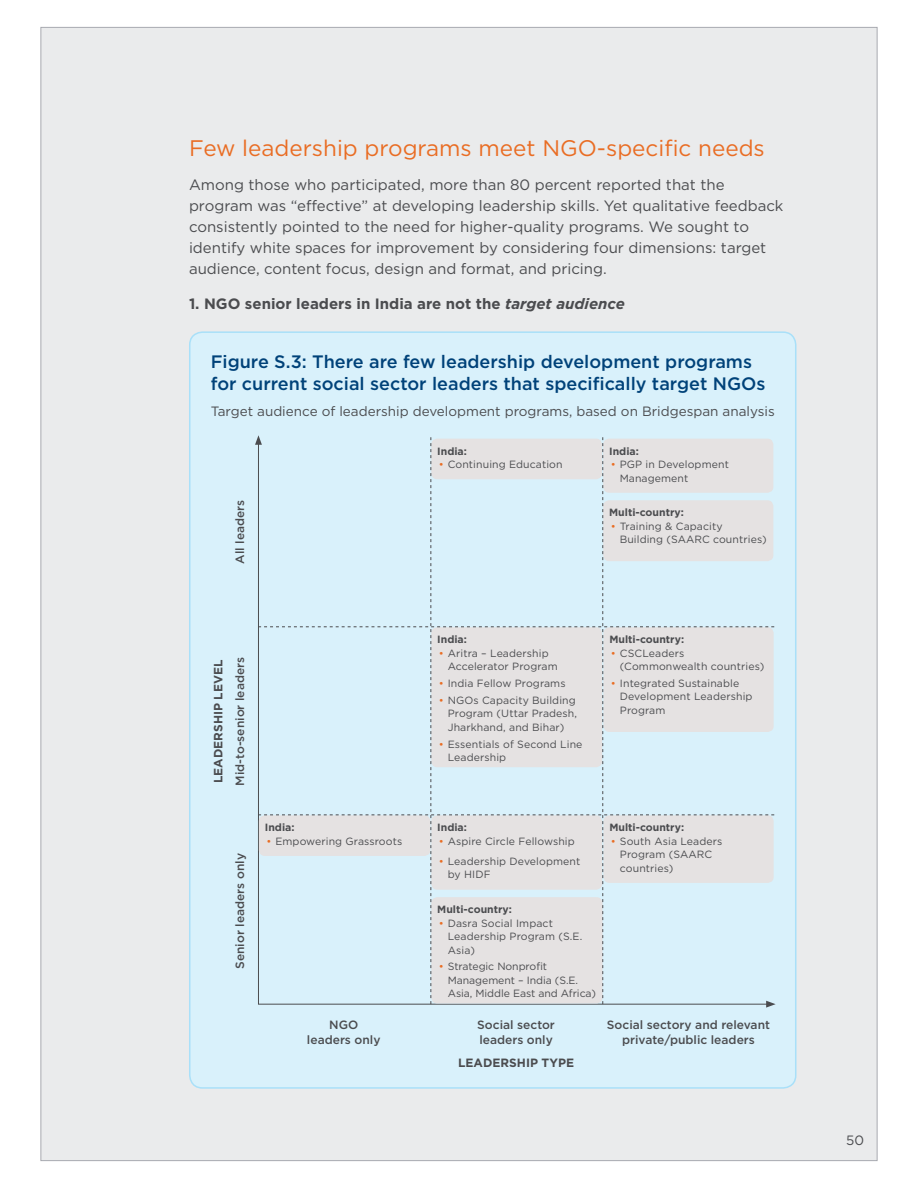
<style>
.page{position:relative;width:918px;height:1188px;background:#fff}
.page>*{position:absolute;margin:0;border:0;box-sizing:border-box;transform-origin:0 0}
._12-OrangeHead{font:22.5px "Gotham";color:#e96d24}
.t1{font:500 18px/22.5px "Gotham";color:#004279}
._08-BodyText{font:15px/21px "Gotham";color:#4b4c4f}
._08-BodyText-2{font:700 15px "Gotham";color:#4b4c4f}
.t2{font:13.5px "Gotham";color:#4b4c4f}
.t3{font:500 12px/15px "Gotham";color:#4b4c4f;text-align:center}
.t4{font:700 12px "Gotham";color:#4b4c4f}
.t5{font:10.5px/13.5px "Gotham";letter-spacing:.01em;color:#4b4c4f}
.t6{font:700 10.5px "Gotham";color:#4b4c4f}
.s1{font-style:italic}
.s2{color:#e96d24}
</style>
<div class="page">
<div style="left:40px;top:27px;width:838px;height:1134px;background:#eaebec;border:1px solid #a8aab0"></div>
<div style="left:190px;top:332px;width:606px;height:756px;background:#d9f1fb;border-radius:13px"></div>
<svg style="left:255px;top:435px;width:521px;height:573px"></svg>
<p class="_12-OrangeHead" style="left:189px;top:133px;width:577px">Few leadership programs meet NGO-specific needs</p>
<p class="_08-BodyText" style="left:189px;top:174px;width:596px">Among those who participated, more than 80 percent reported that the program was “effective” at developing leadership skills. Yet qualitative feedback consistently pointed to the need for higher-quality programs. We sought to identify white spaces for improvement by considering four dimensions: target audience, content focus, design and format, and pricing.</p>
<p class="_08-BodyText-2" style="left:189px;top:293px;width:437px">1. NGO senior leaders in India are not the <span class="s1">target audience</span></p>
<p class="t1" style="left:211px;top:350px;width:556px">Figure S.3: There are few leadership development programs for current social sector leaders that specifically target NGOs</p>
<p class="t2" style="left:211px;top:403px;width:566px">Target audience of leadership development programs, based on Bridgespan analysis</p>
<p class="t3" style="left:232px;top:564px;width:65px;rotate:-90deg">All leaders</p>
<p class="t6" style="left:437px;top:444px;width:31px">India:</p>
<p class="t5" style="left:439px;top:457px;width:125px"><span class="s2">•</span> Continuing Education</p>
<p class="t6" style="left:609px;top:444px;width:31px">India:</p>
<p class="t5" style="left:620px;top:457px;width:111px;text-indent:-9px"><span class="s2">•</span> PGP in Development<br>Management</p>
<p class="t6" style="left:609px;top:505px;width:76px">Multi-country:</p>
<p class="t5" style="left:620px;top:519px;width:149px;text-indent:-9px"><span class="s2">•</span> Training &amp; Capacity<br>Building (SAARC countries)</p>
<p class="t4" style="left:210px;top:783px;width:125px;rotate:-90deg">LEADERSHIP LEVEL</p>
<p class="t3" style="left:232px;top:786px;width:130px;rotate:-90deg">Mid-to-senior leaders</p>
<p class="t3" style="left:232px;top:969px;width:117px;rotate:-90deg">Senior leaders only</p>
<p class="t6" style="left:265px;top:821px;width:31px">India:</p>
<p class="t5" style="left:266px;top:834px;width:137px"><span class="s2">•</span> Empowering Grassroots</p>
<p class="t6" style="left:437px;top:632px;width:31px">India:</p>
<p class="t5" style="left:448px;top:646px;width:111px;text-indent:-9px"><span class="s2">•</span> Aritra – Leadership<br>Accelerator Program</p>
<p class="t5" style="left:439px;top:676px;width:128px"><span class="s2">•</span> India Fellow Programs</p>
<p class="t5" style="left:448px;top:693px;width:131px;text-indent:-9px"><span class="s2">•</span> NGOs Capacity Building<br>Program (Uttar Pradesh,<br>Jharkhand, and Bihar)</p>
<p class="t5" style="left:448px;top:737px;width:136px;text-indent:-9px"><span class="s2">•</span> Essentials of Second Line<br>Leadership</p>
<p class="t6" style="left:609px;top:632px;width:76px">Multi-country:</p>
<p class="t5" style="left:620px;top:646px;width:146px;text-indent:-9px"><span class="s2">•</span> CSCLeaders (Commonwealth countries)</p>
<p class="t5" style="left:620px;top:676px;width:134px;text-indent:-9px"><span class="s2">•</span> Integrated Sustainable<br>Development Leadership<br>Program</p>
<p class="t6" style="left:437px;top:821px;width:31px">India:</p>
<p class="t5" style="left:439px;top:834px;width:138px"><span class="s2">•</span> Aspire Circle Fellowship</p>
<p class="t5" style="left:448px;top:854px;width:134px;text-indent:-9px"><span class="s2">•</span> Leadership Development by HIDF</p>
<p class="t6" style="left:437px;top:902px;width:76px">Multi-country:</p>
<p class="t5" style="left:448px;top:916px;width:134px;text-indent:-9px"><span class="s2">•</span> Dasra Social Impact<br>Leadership Program (S.E.<br>Asia)</p>
<p class="t5" style="left:448px;top:960px;width:150px;text-indent:-9px"><span class="s2">•</span> Strategic Nonprofit<br>Management – India (S.E.<br>Asia, Middle East and Africa)</p>
<p class="t6" style="left:609px;top:820px;width:76px">Multi-country:</p>
<p class="t5" style="left:620px;top:834px;width:104px;text-indent:-9px"><span class="s2">•</span> South Asia Leaders<br>Program (SAARC countries)</p>
<p class="t3" style="left:307px;top:1017px;width:75px">NGO leaders only</p>
<p class="t3" style="left:477px;top:1017px;width:79px;text-align:left">Social sector leaders only</p>
<p class="t3" style="left:607px;top:1017px;width:165px">Social sectory and relevant private/public leaders</p>
<p class="t4" style="left:458px;top:1055px;width:117px">LEADERSHIP TYPE</p>
<p class="t2" style="left:846px;top:1131px;width:19px">50</p>
</div>
